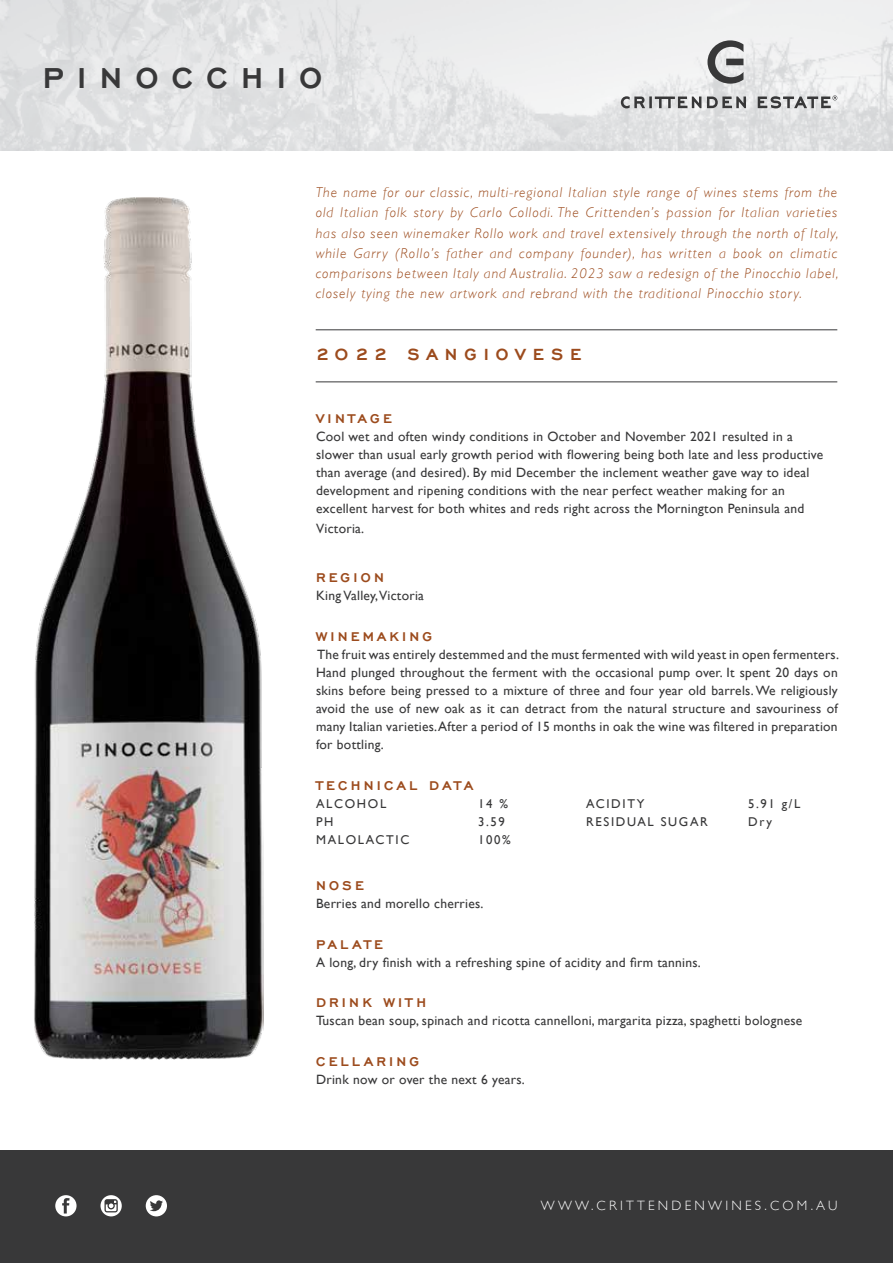
<style>
.page{position:relative;width:893px;height:1263px;background:#fff}
.page>*{position:absolute;margin:0;border:0;box-sizing:border-box;transform-origin:0 0}
.t1{font:700 37.5px "Engravers Gothic";letter-spacing:.36em;color:#383839}
.t2{font:700 21px "Engravers Gothic";letter-spacing:.33em;color:#9c4b1d}
.t3{font:700 16.5px "Engravers Gothic";letter-spacing:.2em;color:#9c4b1d}
.t4{font:italic 300 14.25px/20.2px "Gill Sans";letter-spacing:.07em;color:#9c4b1d;text-align:justify}
.t5{font:13.5px/18px "Gill Sans";letter-spacing:.02em;color:#383839}
.t6{font:300 13.5px "Gill Sans";letter-spacing:.24em;color:#fff}
.t7{font:12.75px "Gill Sans";letter-spacing:.13em;color:#383839}
</style>
<div class="page">
<img style="left:0;top:0;width:893px;height:151px">
<div style="left:0;top:1150px;width:893px;height:113px;background:#383839"></div>
<svg style="left:146px;top:1195px;width:21px;height:21px"></svg>
<svg style="left:55px;top:1195px;width:22px;height:21px"></svg>
<svg style="left:100px;top:1195px;width:22px;height:21px"></svg>
<svg style="left:621px;top:40px;width:216px;height:68px"></svg>
<hr style="left:316px;top:329px;width:521px;height:1px;background:#383839">
<hr style="left:316px;top:381px;width:521px;height:1px;background:#383839">
<img style="left:34px;top:197px;width:230px;height:862px">
<h1 class="t1" style="left:43px;top:58px;width:281px">PINOCCHIO</h1>
<p class="t4" style="left:316px;top:182px;width:524px">The name for our classic, multi-regional Italian style range of wines stems from the old Italian folk story by Carlo Collodi. The Crittenden’s passion for Italian varieties has also seen winemaker Rollo work and travel extensively through the north of Italy, while Garry (Rollo’s father and company founder), has written a book on climatic comparisons between Italy and Australia. 2023 saw a redesign of the Pinocchio label, closely tying the new artwork and rebrand with the traditional Pinocchio story.</p>
<h2 class="t2" style="left:316px;top:343px;width:267px">2022 SANGIOVESE</h2>
<p class="t3" style="left:316px;top:409px;width:77px">VINTAGE</p>
<p class="t5" style="left:316px;top:427px;width:509px">Cool wet and often windy conditions in October and November 2021 resulted in a slower than usual early growth period with flowering being both late and less productive than average (and desired). By mid December the inclement weather gave way to ideal development and ripening conditions with the near perfect weather making for an excellent harvest for both whites and reds right across the Mornington Peninsula and</p>
<p class="t5" style="left:316px;top:519px;width:50px">Victoria.</p>
<p class="t3" style="left:316px;top:569px;width:69px">REGION</p>
<p class="t5" style="left:316px;top:587px;width:109px">King Valley, Victoria</p>
<p class="t3" style="left:316px;top:628px;width:118px">WINEMAKING</p>
<p class="t5" style="left:316px;top:645px;width:524px;text-align:justify">The fruit was entirely destemmed and the must fermented with wild yeast in open fermenters.<br>Hand plunged throughout the ferment with the occasional pump over. It spent 20 days on skins before being pressed to a mixture of three and four year old barrels. We religiously avoid the use of new oak as it can detract from the natural structure and savouriness of many Italian varieties. After a period of 15 months in oak the wine was filtered in preparation for bottling.</p>
<p class="t3" style="left:316px;top:776px;width:159px">TECHNICAL DATA</p>
<p class="t7" style="left:316px;top:796px;width:72px">ALCOHOL</p>
<p class="t7" style="left:478px;top:796px;width:31px">14 %</p>
<p class="t7" style="left:586px;top:796px;width:60px">ACIDITY</p>
<p class="t7" style="left:748px;top:796px;width:54px">5.91 g/L</p>
<p class="t7" style="left:316px;top:814px;width:19px">PH</p>
<p class="t7" style="left:478px;top:814px;width:28px">3.59</p>
<p class="t7" style="left:586px;top:814px;width:123px">RESIDUAL SUGAR</p>
<p class="t7" style="left:748px;top:814px;width:25px">Dry</p>
<p class="t7" style="left:316px;top:832px;width:95px">MALOLACTIC</p>
<p class="t7" style="left:478px;top:832px;width:34px">100%</p>
<p class="t3" style="left:316px;top:876px;width:49px">NOSE</p>
<p class="t5" style="left:316px;top:894px;width:169px">Berries and morello cherries.</p>
<p class="t3" style="left:316px;top:935px;width:68px">PALATE</p>
<p class="t5" style="left:316px;top:953px;width:386px">A long, dry finish with a refreshing spine of acidity and firm tannins.</p>
<p class="t3" style="left:316px;top:994px;width:112px">DRINK WITH</p>
<p class="t5" style="left:316px;top:1012px;width:488px">Tuscan bean soup, spinach and ricotta cannelloni, margarita pizza, spaghetti bolognese</p>
<p class="t3" style="left:316px;top:1053px;width:105px">CELLARING</p>
<p class="t5" style="left:316px;top:1070px;width:210px">Drink now or over the next 6 years.</p>
<p class="t6" style="left:541px;top:1195px;width:298px">WWW.CRITTENDENWINES.COM.AU</p>
</div>
